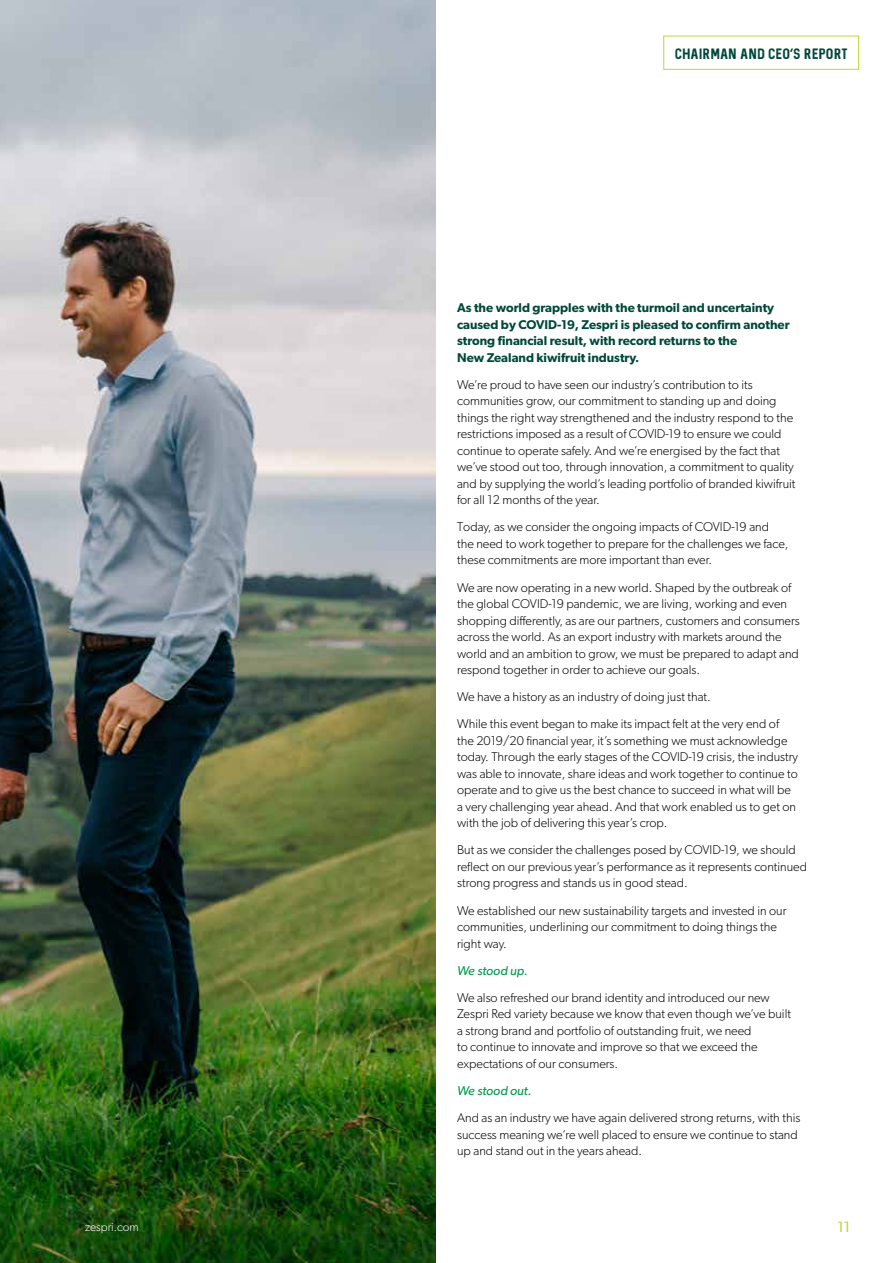
<style>
.page{position:relative;width:893px;height:1263px;background:#fff}
.page>*{position:absolute;margin:0;border:0;box-sizing:border-box;transform-origin:0 0}
.t1{font:15px "Gibson";color:#bdd63d}
.t2{font:300 12.75px/16.5px "Gibson";color:#000}
.t3{font:600 12.75px/16.5px "Gibson";color:#00483a}
.t4{font:italic 12.75px "Gibson";color:#00994d}
.t5{font:12px "Sequel Neue";color:#00483a}
.t6{font:300 12px "Gibson";color:#fff}
</style>
<div class="page">
<img style="left:0;top:0;width:436px;height:1263px">
<div style="left:663px;top:36px;width:196px;height:34px;border:1px solid #bdd63d"></div>
<p class="t5" style="left:675px;top:45px;width:174px">CHAIRMAN AND CEO’S REPORT</p>
<p class="t3" style="left:457px;top:299px;width:334px">As the world grapples with the turmoil and uncertainty caused by COVID-19, Zespri is pleased to confirm another strong financial result, with record returns to the<br>New Zealand kiwifruit industry.</p>
<p class="t2" style="left:457px;top:376px;width:340px">We’re proud to have seen our industry’s contribution to its communities grow, our commitment to standing up and doing things the right way strengthened and the industry respond to the restrictions imposed as a result of COVID-19 to ensure we could continue to operate safely. And we’re energised by the fact that we’ve stood out too, through innovation, a commitment to quality and by supplying the world’s leading portfolio of branded kiwifruit for all 12 months of the year.</p>
<p class="t2" style="left:457px;top:519px;width:333px">Today, as we consider the ongoing impacts of COVID-19 and the need to work together to prepare for the challenges we face, these commitments are more important than ever.</p>
<p class="t2" style="left:457px;top:579px;width:344px">We are now operating in a new world. Shaped by the outbreak of the global COVID-19 pandemic, we are living, working and even shopping differently, as are our partners, customers and consumers across the world. As an export industry with markets around the world and an ambition to grow, we must be prepared to adapt and respond together in order to achieve our goals.</p>
<p class="t2" style="left:457px;top:683px;width:323px;line-height:27.2px">We have a history as an industry of doing just that.<br>While this event began to make its impact felt at the very end of</p>
<p class="t2" style="left:457px;top:732px;width:342px">the 2019/20 financial year, it’s something we must acknowledge today. Through the early stages of the COVID-19 crisis, the industry was able to innovate, share ideas and work together to continue to operate and to give us the best chance to succeed in what will be a very challenging year ahead. And that work enabled us to get on with the job of delivering this year’s crop.</p>
<p class="t2" style="left:457px;top:842px;width:351px">But as we consider the challenges posed by COVID-19, we should reflect on our previous year’s performance as it represents continued strong progress and stands us in good stead.</p>
<p class="t2" style="left:457px;top:902px;width:331px">We established our new sustainability targets and invested in our communities, underlining our commitment to doing things the right way.</p>
<p class="t4" style="left:457px;top:963px;width:72px">We stood up.</p>
<p class="t2" style="left:457px;top:989px;width:335px">We also refreshed our brand identity and introduced our new Zespri Red variety because we know that even though we’ve built a strong brand and portfolio of outstanding fruit, we need<br>to continue to innovate and improve so that we exceed the expectations of our consumers.</p>
<p class="t4" style="left:457px;top:1083px;width:76px">We stood out.</p>
<p class="t2" style="left:457px;top:1109px;width:345px">And as an industry we have again delivered strong returns, with this success meaning we’re well placed to ensure we continue to stand up and stand out in the years ahead.</p>
<p class="t6" style="left:85px;top:1220px;width:55px">zespri.com</p>
<p class="t1" style="left:837px;top:1218px;width:15px">11</p>
</div>
